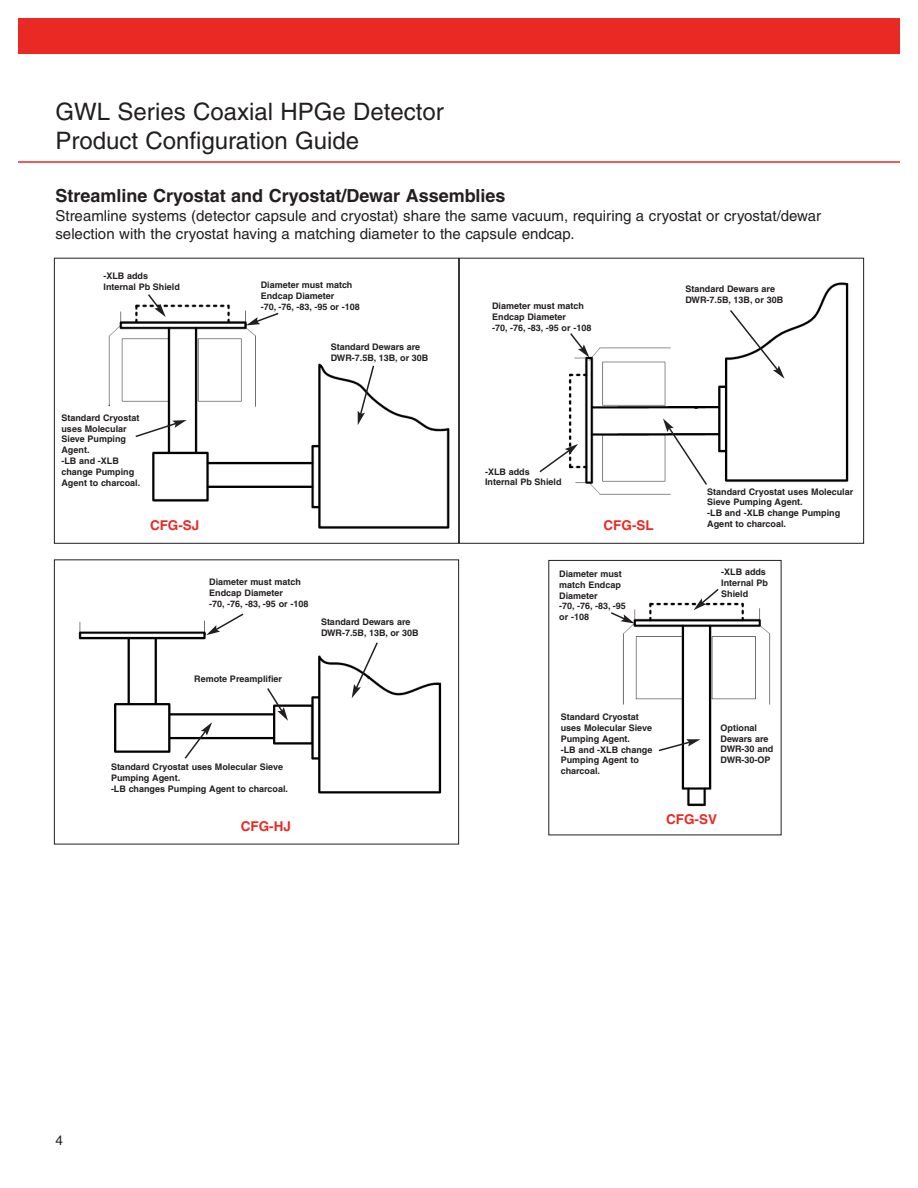
<style>
.page{position:relative;width:918px;height:1188px;background:#fff}
.page>*{position:absolute;margin:0;border:0;box-sizing:border-box;transform-origin:0 0}
.t1{font:24px/28.8px "Helvetica";color:#231f20}
.t2{font:700 18px "Helvetica";color:#231f20}
.t3{font:15px/18px "Helvetica";color:#231f20}
.t4{font:700 13.5px "Helvetica";color:#ea2924}
.t5{font:13.5px "Helvetica";color:#231f20}
.t6{font:700 9px/10.8px "Helvetica";color:#231f20}
</style>
<div class="page">
<div style="left:18px;top:18px;width:882px;height:36px;background:#ea2924"></div>
<hr style="left:18px;top:161px;width:882px;height:2px;background:#ea2924">
<img style="left:108px;top:304px;width:342px;height:225px">
<div style="left:54px;top:258px;width:405px;height:286px;border:1px solid #231f20"></div>
<img style="left:78px;top:620px;width:364px;height:174px">
<div style="left:54px;top:559px;width:405px;height:285px;border:1px solid #231f20"></div>
<img style="left:568px;top:282px;width:281px;height:213px">
<div style="left:459px;top:258px;width:405px;height:286px;border:1px solid #231f20"></div>
<img style="left:622px;top:602px;width:149px;height:205px">
<svg style="left:657px;top:739px;width:44px;height:13px"></svg>
<svg style="left:694px;top:589px;width:26px;height:21px"></svg>
<svg style="left:611px;top:611px;width:24px;height:13px"></svg>
<div style="left:320px;top:617px;width:122px;height:31px;background:#fff"></div>
<div style="left:193px;top:674px;width:117px;height:17px;background:#fff"></div>
<div style="left:110px;top:762px;width:185px;height:46px;background:#fff"></div>
<svg style="left:206px;top:613px;width:39px;height:22px"></svg>
<svg style="left:352px;top:642px;width:27px;height:56px"></svg>
<svg style="left:266px;top:688px;width:22px;height:33px"></svg>
<svg style="left:183px;top:722px;width:29px;height:38px"></svg>
<div style="left:148px;top:519px;width:58px;height:16px;background:#fff"></div>
<svg style="left:146px;top:294px;width:20px;height:23px"></svg>
<svg style="left:246px;top:312px;width:34px;height:13px"></svg>
<svg style="left:358px;top:364px;width:17px;height:61px"></svg>
<svg style="left:134px;top:420px;width:53px;height:18px"></svg>
<svg style="left:569px;top:332px;width:20px;height:26px"></svg>
<svg style="left:728px;top:308px;width:57px;height:71px"></svg>
<svg style="left:539px;top:444px;width:39px;height:30px"></svg>
<svg style="left:663px;top:418px;width:46px;height:69px"></svg>
<div style="left:719px;top:723px;width:56px;height:75px;background:#fff"></div>
<h1 class="t1" style="left:56px;top:99px;width:390px">GWL Series Coaxial HPGe Detector<br>Product Configuration Guide</h1>
<h2 class="t2" style="left:56px;top:189px;width:452px">Streamline Cryostat and Cryostat/Dewar Assemblies</h2>
<h3 class="t3" style="left:56px;top:208px;width:767px">Streamline systems (detector capsule and cryostat) share the same vacuum, requiring a cryostat or cryostat/dewar selection with the cryostat having a matching diameter to the capsule endcap.</h3>
<p class="t6" style="left:104px;top:272px;width:78px">-XLB adds<br>Internal Pb Shield</p>
<p class="t6" style="left:261px;top:281px;width:101px">Diameter must match<br>Endcap Diameter<br>-70, -76, -83, -95 or -108</p>
<p class="t6" style="left:331px;top:342px;width:99px">Standard Dewars are<br>DWR-7.5B, 13B, or 30B</p>
<p class="t6" style="left:61px;top:413px;width:80px">Standard Cryostat uses Molecular<br>Sieve Pumping<br>Agent.<br>-LB and -XLB change Pumping<br>Agent to charcoal.</p>
<h3 class="t4" style="left:150px;top:520px;width:51px">CFG-SJ</h3>
<p class="t6" style="left:209px;top:578px;width:101px">Diameter must match<br>Endcap Diameter<br>-70, -76, -83, -95 or -108</p>
<p class="t6" style="left:321px;top:617px;width:99px">Standard Dewars are<br>DWR-7.5B, 13B, or 30B</p>
<p class="t6" style="left:194px;top:674px;width:89px">Remote Preamplifier</p>
<p class="t6" style="left:111px;top:762px;width:179px">Standard Cryostat uses Molecular Sieve<br>Pumping Agent.<br>-LB changes Pumping Agent to charcoal.</p>
<h3 class="t4" style="left:241px;top:821px;width:52px">CFG-HJ</h3>
<p class="t6" style="left:492px;top:302px;width:101px">Diameter must match<br>Endcap Diameter<br>-70, -76, -83, -95 or -108</p>
<p class="t6" style="left:686px;top:284px;width:99px">Standard Dewars are<br>DWR-7.5B, 13B, or 30B</p>
<p class="t6" style="left:485px;top:467px;width:78px">-XLB adds<br>Internal Pb Shield</p>
<h3 class="t4" style="left:604px;top:520px;width:52px">CFG-SL</h3>
<p class="t6" style="left:707px;top:487px;width:147px">Standard Cryostat uses Molecular<br>Sieve Pumping Agent.<br>-LB and -XLB change Pumping<br>Agent to charcoal.</p>
<p class="t6" style="left:559px;top:569px;width:68px">Diameter must match Endcap<br>Diameter<br>-70, -76, -83, -95 or -108</p>
<p class="t6" style="left:721px;top:568px;width:48px">-XLB adds<br>Internal Pb<br>Shield</p>
<p class="t6" style="left:561px;top:713px;width:93px">Standard Cryostat uses Molecular Sieve<br>Pumping Agent.<br>-LB and -XLB change<br>Pumping Agent to charcoal.</p>
<p class="t6" style="left:721px;top:723px;width:54px">Optional<br>Dewars are<br>DWR-30 and<br>DWR-30-OP</p>
<h3 class="t4" style="left:666px;top:814px;width:52px">CFG-SV</h3>
<h3 class="t5" style="left:56px;top:1135px;width:9px">4</h3>
</div>
